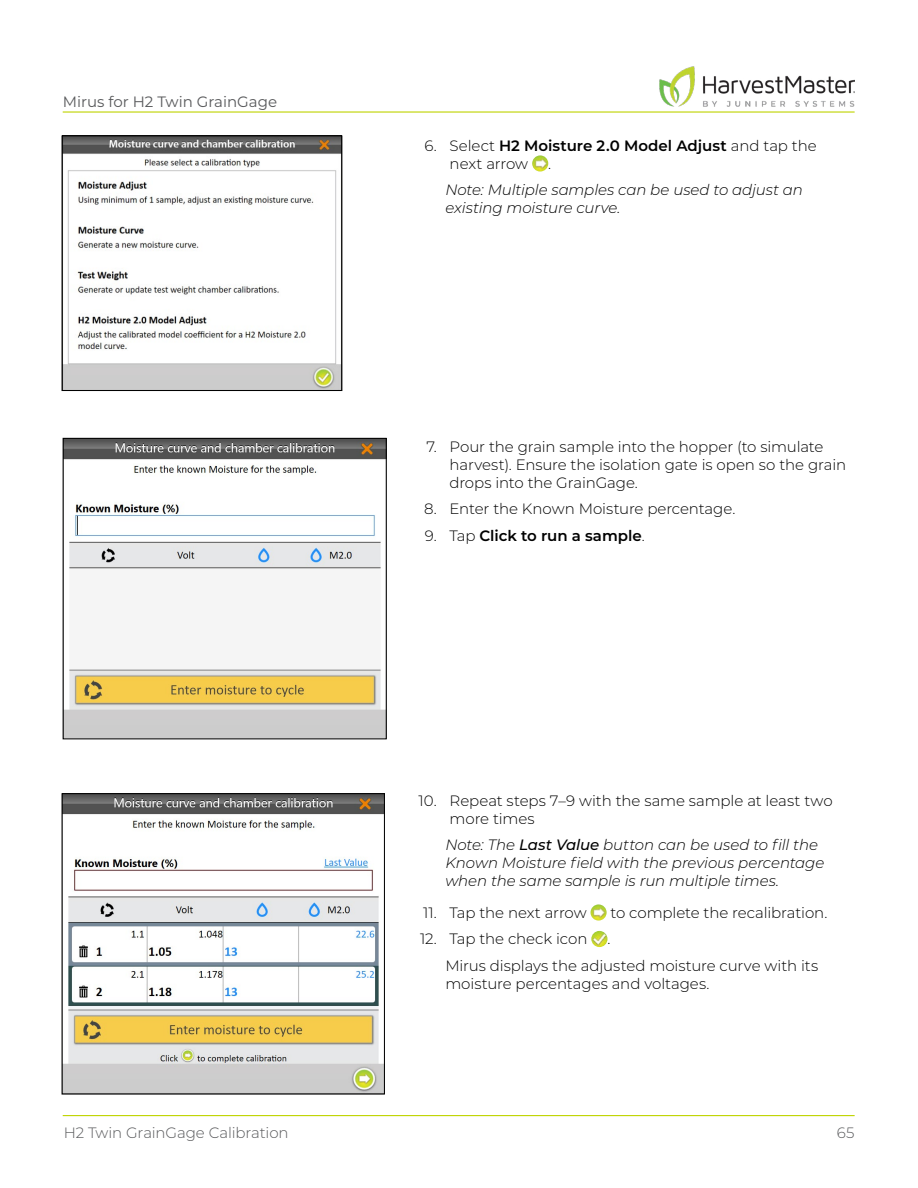
<style>
.page{position:relative;width:918px;height:1188px;background:#fff}
.page>*{position:absolute;margin:0;border:0;box-sizing:border-box;transform-origin:0 0}
.t1{font:300 15px/18px "Montserrat";letter-spacing:-.005em;color:#000}
.t2{font:italic 300 15px/18px "Montserrat";letter-spacing:-.01em;color:#000}
.t3{font:300 15px "Montserrat";letter-spacing:-.01em;color:#58595b}
.t4{font:15px "Montserrat";color:#58595b}
.t5{font:600 15px "Montserrat";letter-spacing:-.005em;color:#000}
.s1{font-weight:600}
.s2{font-weight:300}
.s3{font-weight:500}
</style>
<div class="page">
<hr style="left:63px;top:111px;width:792px;height:2px;background:#c0d400">
<hr style="left:63px;top:1115px;width:792px;height:1px;background:#c0d400">
<img style="left:656px;top:66px;width:199px;height:47px">
<img style="left:532px;top:155px;width:16px;height:17px;border-radius:8px">
<img style="left:590px;top:904px;width:17px;height:17px;border-radius:8px">
<img style="left:591px;top:931px;width:17px;height:16px;border-radius:8px">
<img style="left:64px;top:138px;width:276px;height:251px">
<div style="left:62px;top:136px;width:280px;height:255px;border:1px solid #000"></div>
<img style="left:65px;top:440px;width:320px;height:297px">
<div style="left:63px;top:438px;width:324px;height:301px;border:1px solid #000"></div>
<img style="left:64px;top:795px;width:319px;height:297px">
<div style="left:62px;top:793px;width:323px;height:301px;border:1px solid #000"></div>
<p class="t4" style="left:63px;top:91px;width:216px">Mirus for H2 Twin GrainGage</p>
<p class="t1" style="left:450px;top:136px;width:369px;text-indent:-25px">6. Select <span class="s1">H2 Moisture 2.0 Model Adjust</span> and tap the next arrow</p>
<p class="t1" style="left:548px;top:154px;width:4px">.</p>
<p class="t2" style="left:445px;top:180px;width:359px">Note: Multiple samples can be used to adjust an existing moisture curve.</p>
<p class="t1" style="left:450px;top:437px;width:398px;text-indent:-23px">7. Pour the grain sample into the hopper (to simulate harvest). Ensure the isolation gate is open so the grain drops into the GrainGage.</p>
<p class="t1" style="left:424px;top:499px;width:313px">8. Enter the Known Moisture percentage.</p>
<p class="t5" style="left:425px;top:525px;width:221px"><span class="s2">9. Tap</span> Click to run a sample<span class="s2">.</span></p>
<p class="t1" style="left:450px;top:791px;width:385px;text-indent:-31px">10. Repeat steps 7–9 with the same sample at least two more times</p>
<p class="t2" style="left:445px;top:835px;width:381px">Note: The <span class="s3">Last Value</span> button can be used to fill the<br>Known Moisture field with the previous percentage when the same sample is run multiple times.</p>
<p class="t1" style="left:423px;top:903px;width:165px">11. Tap the next arrow</p>
<p class="t1" style="left:611px;top:903px;width:218px">to complete the recalibration.</p>
<p class="t1" style="left:420px;top:929px;width:169px">12. Tap the check icon</p>
<p class="t1" style="left:445px;top:925px;width:374px;line-height:26.5px;text-indent:162px">.<br>Mirus displays the adjusted moisture curve with its</p>
<p class="t1" style="left:445px;top:974px;width:266px">moisture percentages and voltages.</p>
<p class="t3" style="left:64px;top:1123px;width:226px">H2 Twin GrainGage Calibration</p>
<p class="t3" style="left:837px;top:1123px;width:19px">65</p>
</div>
